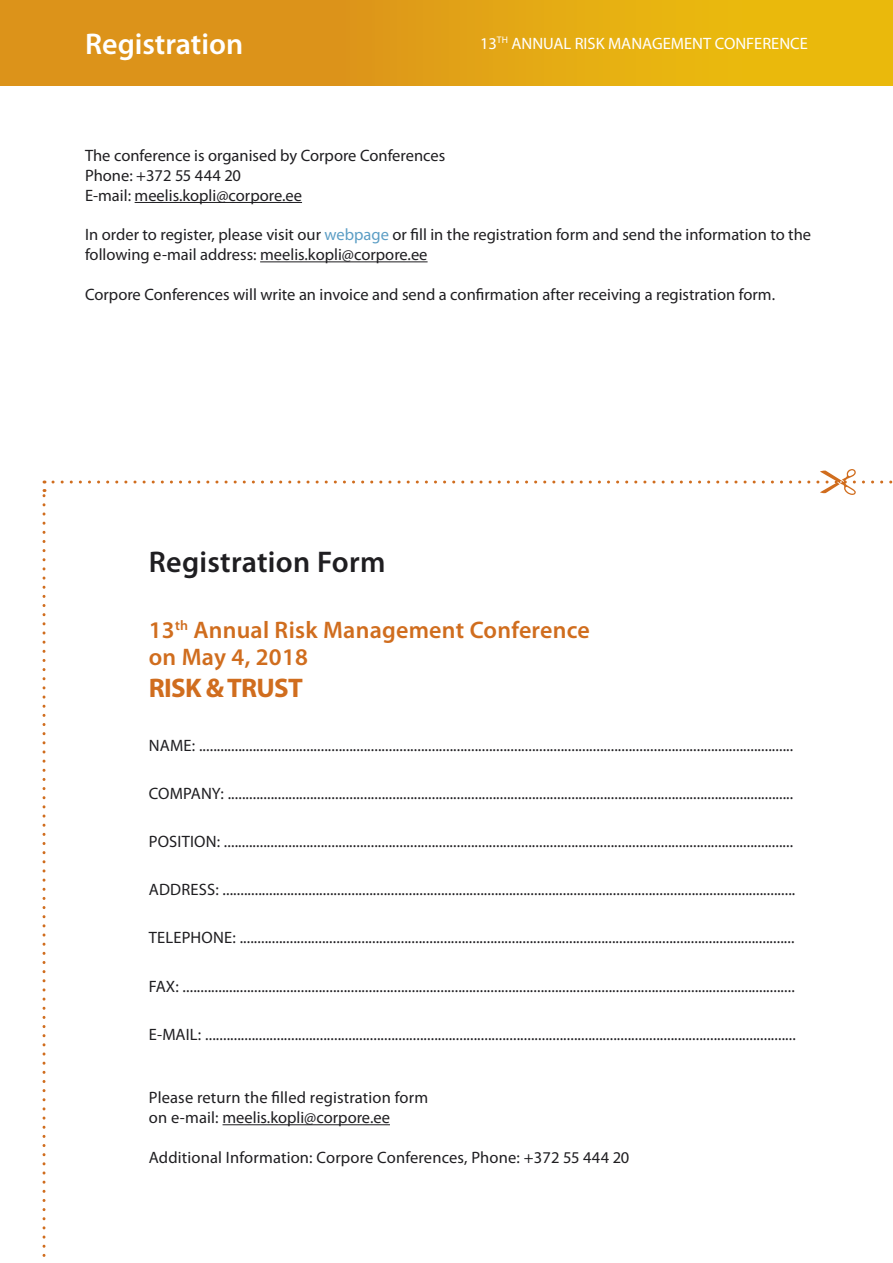
<style>
.page{position:relative;width:893px;height:1263px;background:#fff}
.page>*{position:absolute;margin:0;border:0;box-sizing:border-box;transform-origin:0 0}
.t1{font:600 30px "Myriad Pro";letter-spacing:.01em;color:#1f1e21}
.t2{font:600 30px "Myriad Pro";color:#fff}
.t3{font:700 27px "Myriad Pro";letter-spacing:-.025em;color:#d06d1e}
.t4{font:600 24px/27px "Myriad Pro";letter-spacing:.01em;color:#d06d1e}
.t5{font:16.5px/19.8px "Myriad Pro";color:#1f1e21}
.t6{font:16.5px "Myriad Pro";color:#fff}
.s1{color:#5c9ec5}
</style>
<div class="page">
<div style="left:0;top:0;width:893px;height:85px;background:linear-gradient(to right,#d8891e,#ecbd0c)"></div>
<hr style="left:135px;top:202px;width:167px;height:1px;background:#1f1e21">
<hr style="left:260px;top:261px;width:168px;height:1px;background:#1f1e21">
<svg style="left:43px;top:489px;width:3px;height:768px"></svg>
<svg style="left:53px;top:469px;width:840px;height:26px"></svg>
<hr style="left:223px;top:1124px;width:167px;height:1px;background:#1f1e21">
<p class="t2" style="left:85px;top:25px;width:160px">Registration</p>
<p class="t6" style="left:480px;top:33px;width:329px">13<sup>TH</sup> ANNUAL RISK MANAGEMENT CONFERENCE</p>
<p class="t5" style="left:85px;top:146px;width:362px">The conference is organised by Corpore Conferences</p>
<p class="t5" style="left:85px;top:165px;width:158px">Phone: +372 55 444 20</p>
<p class="t5" style="left:85px;top:185px;width:218px">E-mail: meelis.kopli@corpore.ee</p>
<p class="t5" style="left:85px;top:225px;width:728px">In order to register, please visit our <span class="s1">webpage</span> or fill in the registration form and send the information to the following e-mail address: meelis.kopli@corpore.ee</p>
<p class="t5" style="left:85px;top:284px;width:692px">Corpore Conferences will write an invoice and send a confirmation after receiving a registration form.</p>
<p class="t1" style="left:149px;top:543px;width:238px">Registration Form</p>
<p class="t4" style="left:149px;top:616px;width:443px">13<sup>th</sup> Annual Risk Management Conference on May 4, 2018</p>
<p class="t3" style="left:149px;top:670px;width:156px">RISK &amp; TRUST</p>
<p class="t5" style="left:149px;top:735px;width:646px">NAME: ......................................................................................................................................................................</p>
<p class="t5" style="left:149px;top:783px;width:646px">COMPANY: ..............................................................................................................................................................</p>
<p class="t5" style="left:149px;top:831px;width:646px">POSITION: ...............................................................................................................................................................</p>
<p class="t5" style="left:149px;top:880px;width:648px">ADDRESS: ................................................................................................................................................................</p>
<p class="t5" style="left:149px;top:928px;width:647px">TELEPHONE: ...........................................................................................................................................................</p>
<p class="t5" style="left:149px;top:976px;width:647px">FAX: ...........................................................................................................................................................................</p>
<p class="t5" style="left:149px;top:1024px;width:648px">E-MAIL: .....................................................................................................................................................................</p>
<p class="t5" style="left:149px;top:1087px;width:281px">Please return the filled registration form on e-mail: meelis.kopli@corpore.ee</p>
<p class="t5" style="left:149px;top:1147px;width:482px">Additional Information: Corpore Conferences, Phone: +372 55 444 20</p>
</div>
